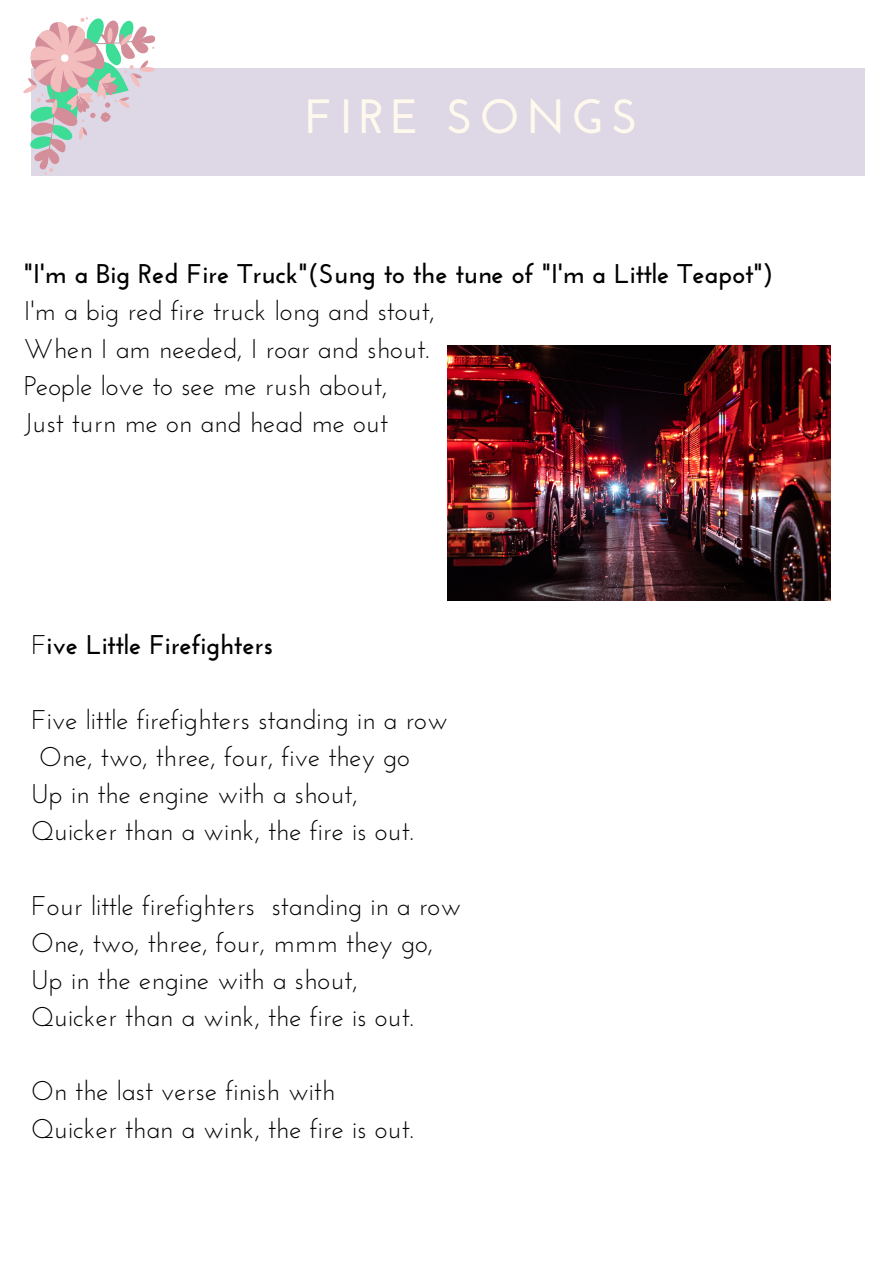
<style>
.page{position:relative;width:894px;height:1264px;background:#fff}
.page>*{position:absolute;margin:0;border:0;box-sizing:border-box;transform-origin:0 0}
.t1{font:700 48px "Josefin Sans";letter-spacing:.13em;color:#fff9ed}
.t2{font:27px/37.2px "Josefin Sans";color:#000}
.t3{font:700 27px "Josefin Sans";color:#000}
.s1{font-weight:400}
</style>
<div class="page">
<div style="left:31px;top:68px;width:833px;height:107px;background:#ddd7e6"></div>
<svg style="left:23px;top:17px;width:132px;height:158px"></svg>
<img style="left:447px;top:345px;width:383px;height:255px">
<h1 class="t1" style="left:305px;top:97px;width:334px">FIRE SONGS</h1>
<p class="t3" style="left:24px;top:263px;width:751px">"I'm a Big Red Fire Truck"(Sung to the tune of "I'm a Little Teapot")</p>
<p class="t2" style="left:24px;top:295px;width:412px">I'm a big red fire truck long and stout,<br>When I am needed, I roar and shout.<br>People love to see me rush about,<br>Just turn me on and head me out</p>
<p class="t3" style="left:31px;top:634px;width:243px"><span class="s1">F</span>ive Little Firefighters</p>
<p class="t2" style="left:31px;top:703px;width:418px">Five little firefighters standing in a row</p>
<p class="t2" style="left:39px;top:740px;width:372px">One, two, three, four, five they go</p>
<p class="t2" style="left:31px;top:777px;width:328px">Up in the engine with a shout,</p>
<p class="t2" style="left:31px;top:814px;width:384px">Quicker than a wink, the fire is out.</p>
<p class="t2" style="left:31px;top:889px;width:431px">Four little firefighters standing in a row One, two, three, four, mmm they go, Up in the engine with a shout,<br>Quicker than a wink, the fire is out.</p>
<p class="t2" style="left:31px;top:1075px;width:384px">On the last verse finish with<br>Quicker than a wink, the fire is out.</p>
</div>
